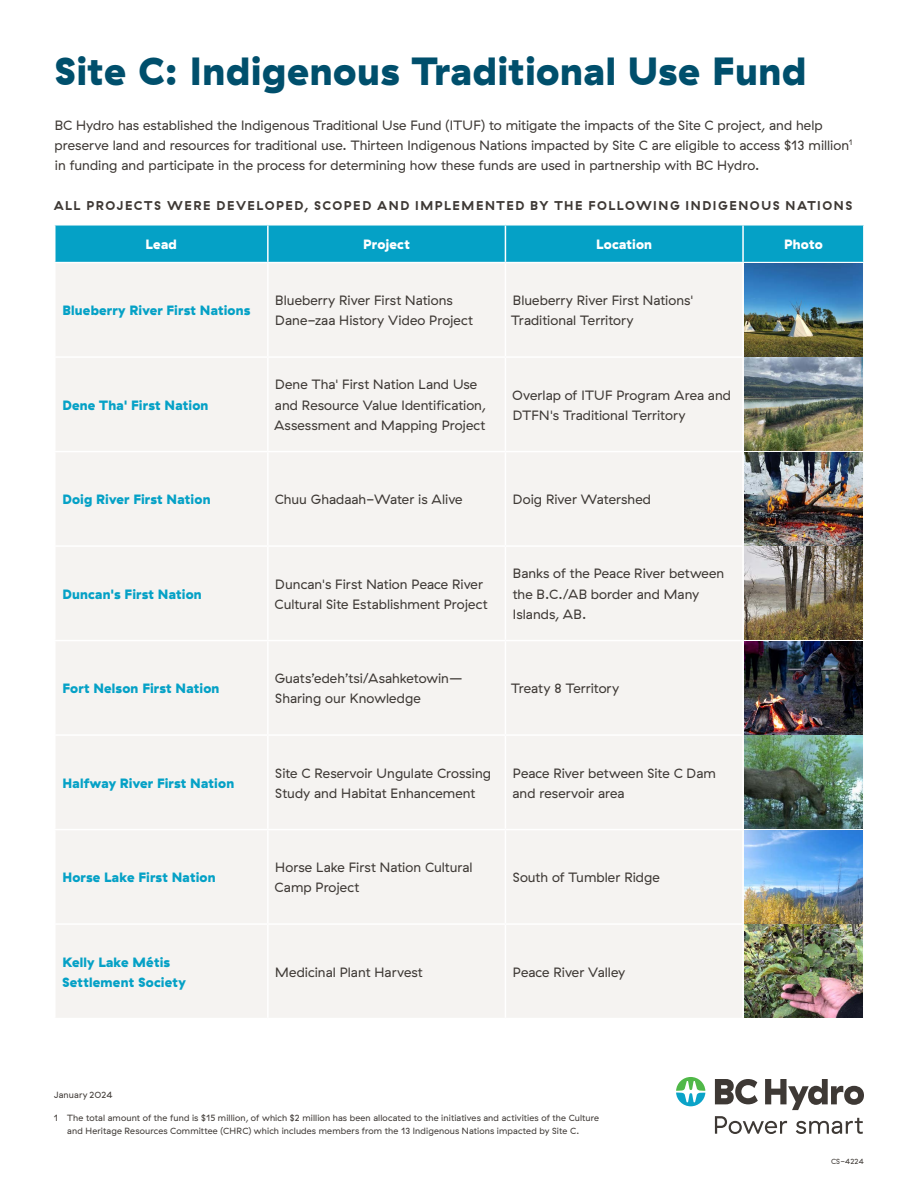
<style>
.page{position:relative;width:918px;height:1188px;background:#fff}
.page>*{position:absolute;margin:0;border:0;box-sizing:border-box;transform-origin:0 0}
.t1{font:900 39.3px "GT Haptik";letter-spacing:.01em;color:#004f6c}
.t2{font:13.5px/20.2px "GT Haptik";letter-spacing:.005em;color:#3e3935}
.t3{font:900 13.5px/20.2px "GT Haptik";letter-spacing:.01em;color:#05a1c6}
.t4{font:900 13.5px "GT Haptik";letter-spacing:.01em;color:#fff}
.t5{font:700 12.75px "GT Haptik";letter-spacing:.12em;color:#3e3935}
.t6{font:9px/13.5px "GT Haptik";letter-spacing:.015em;color:#3e3935}
.t7{font:7.5px "GT Haptik";letter-spacing:.02em;color:#3e3935}
</style>
<div class="page">
<svg style="left:676px;top:1077px;width:29px;height:29px"></svg>
<svg style="left:715px;top:1079px;width:43px;height:25px"></svg>
<svg style="left:765px;top:1079px;width:99px;height:31px"></svg>
<svg style="left:715px;top:1116px;width:72px;height:18px"></svg>
<svg style="left:796px;top:1118px;width:67px;height:16px"></svg>
<div style="left:56px;top:226px;width:807px;height:36px;background:#05a1c6"></div>
<div style="left:56px;top:264px;width:686px;height:754px;background:#f5f3f1"></div>
<hr style="left:267px;top:226px;width:2px;height:36px;background:#fff">
<hr style="left:505px;top:226px;width:1px;height:36px;background:#fff">
<hr style="left:742px;top:226px;width:2px;height:36px;background:#fff">
<hr style="left:267px;top:263px;width:2px;height:93px;background:#fff">
<hr style="left:505px;top:263px;width:1px;height:93px;background:#fff">
<hr style="left:54px;top:356px;width:214px;height:2px;background:#fff">
<hr style="left:268px;top:356px;width:237px;height:2px;background:#fff">
<hr style="left:267px;top:358px;width:2px;height:93px;background:#fff">
<hr style="left:505px;top:356px;width:238px;height:2px;background:#fff">
<hr style="left:505px;top:358px;width:1px;height:93px;background:#fff">
<hr style="left:54px;top:451px;width:214px;height:1px;background:#fff">
<hr style="left:268px;top:451px;width:237px;height:1px;background:#fff">
<hr style="left:267px;top:452px;width:2px;height:93px;background:#fff">
<hr style="left:505px;top:451px;width:238px;height:1px;background:#fff">
<hr style="left:505px;top:452px;width:1px;height:93px;background:#fff">
<hr style="left:54px;top:545px;width:214px;height:2px;background:#fff">
<hr style="left:268px;top:545px;width:237px;height:2px;background:#fff">
<hr style="left:267px;top:547px;width:2px;height:93px;background:#fff">
<hr style="left:505px;top:545px;width:238px;height:2px;background:#fff">
<hr style="left:505px;top:547px;width:1px;height:93px;background:#fff">
<hr style="left:54px;top:640px;width:214px;height:1px;background:#fff">
<hr style="left:268px;top:640px;width:237px;height:1px;background:#fff">
<hr style="left:267px;top:641px;width:2px;height:93px;background:#fff">
<hr style="left:505px;top:640px;width:238px;height:1px;background:#fff">
<hr style="left:505px;top:641px;width:1px;height:93px;background:#fff">
<hr style="left:54px;top:734px;width:214px;height:2px;background:#fff">
<hr style="left:268px;top:734px;width:237px;height:2px;background:#fff">
<hr style="left:267px;top:736px;width:2px;height:93px;background:#fff">
<hr style="left:505px;top:734px;width:238px;height:2px;background:#fff">
<hr style="left:505px;top:736px;width:1px;height:93px;background:#fff">
<hr style="left:54px;top:829px;width:214px;height:1px;background:#fff">
<hr style="left:268px;top:829px;width:237px;height:1px;background:#fff">
<hr style="left:267px;top:830px;width:2px;height:93px;background:#fff">
<hr style="left:505px;top:829px;width:238px;height:1px;background:#fff">
<hr style="left:505px;top:830px;width:1px;height:93px;background:#fff">
<hr style="left:54px;top:923px;width:214px;height:2px;background:#fff">
<hr style="left:268px;top:923px;width:237px;height:2px;background:#fff">
<hr style="left:267px;top:925px;width:2px;height:93px;background:#fff">
<hr style="left:505px;top:923px;width:238px;height:2px;background:#fff">
<hr style="left:505px;top:925px;width:1px;height:93px;background:#fff">
<img style="left:744px;top:263px;width:119px;height:93px">
<img style="left:744px;top:358px;width:119px;height:187px">
<img style="left:744px;top:547px;width:119px;height:187px">
<img style="left:744px;top:736px;width:119px;height:187px">
<img style="left:744px;top:925px;width:119px;height:93px">
<h1 class="t1" style="left:54px;top:46px;width:754px">Site C: Indigenous Traditional Use Fund</h1>
<p class="t2" style="left:55px;top:115px;width:799px">BC Hydro has established the Indigenous Traditional Use Fund (ITUF) to mitigate the impacts of the Site C project, and help preserve land and resources for traditional use. Thirteen Indigenous Nations impacted by Site C are eligible to access $13 million<sup>1 </sup>in funding and participate in the process for determining how these funds are used in partnership with BC Hydro.</p>
<p class="t5" style="left:54px;top:198px;width:800px">ALL PROJECTS WERE DEVELOPED, SCOPED AND IMPLEMENTED BY THE FOLLOWING INDIGENOUS NATIONS</p>
<p class="t4" style="left:146px;top:236px;width:33px">Lead</p>
<p class="t4" style="left:363px;top:236px;width:48px">Project</p>
<p class="t4" style="left:596px;top:236px;width:57px">Location</p>
<p class="t4" style="left:784px;top:236px;width:40px">Photo</p>
<p class="t3" style="left:62px;top:301px;width:190px">Blueberry River First Nations</p>
<p class="t2" style="left:275px;top:290px;width:199px">Blueberry River First Nations<br>Dane-zaa History Video Project</p>
<p class="t2" style="left:511px;top:290px;width:184px">Blueberry River First Nations'<br>Traditional Territory</p>
<p class="t3" style="left:62px;top:395px;width:148px">Dene Tha' First Nation</p>
<p class="t2" style="left:274px;top:375px;width:213px">Dene Tha' First Nation Land Use and Resource Value Identification,<br>Assessment and Mapping Project</p>
<p class="t2" style="left:512px;top:385px;width:220px">Overlap of ITUF Program Area and<br>DTFN's Traditional Territory</p>
<p class="t3" style="left:62px;top:490px;width:150px">Doig River First Nation</p>
<p class="t2" style="left:275px;top:490px;width:189px">Chuu Ghadaah-Water is Alive</p>
<p class="t2" style="left:513px;top:490px;width:140px">Doig River Watershed</p>
<p class="t3" style="left:62px;top:584px;width:141px">Duncan's First Nation</p>
<p class="t2" style="left:275px;top:574px;width:214px">Duncan's First Nation Peace River<br>Cultural Site Establishment Project</p>
<p class="t2" style="left:513px;top:564px;width:213px">Banks of the Peace River between the B.C./AB border and Many<br>Islands, AB.</p>
<p class="t3" style="left:62px;top:679px;width:159px">Fort Nelson First Nation</p>
<p class="t2" style="left:275px;top:668px;width:189px">Guats’edeh’tsi/Asahketowin—<br>Sharing our Knowledge</p>
<p class="t2" style="left:511px;top:679px;width:109px">Treaty 8 Territory</p>
<p class="t3" style="left:62px;top:773px;width:173px">Halfway River First Nation</p>
<p class="t2" style="left:275px;top:763px;width:217px">Site C Reservoir Ungulate Crossing<br>Study and Habitat Enhancement</p>
<p class="t2" style="left:513px;top:763px;width:205px">Peace River between Site C Dam and reservoir area</p>
<p class="t3" style="left:62px;top:868px;width:155px">Horse Lake First Nation</p>
<p class="t2" style="left:275px;top:857px;width:199px">Horse Lake First Nation Cultural<br>Camp Project</p>
<p class="t2" style="left:513px;top:868px;width:149px">South of Tumbler Ridge</p>
<p class="t3" style="left:62px;top:952px;width:125px">Kelly Lake Métis<br>Settlement Society</p>
<p class="t2" style="left:275px;top:962px;width:149px">Medicinal Plant Harvest</p>
<p class="t2" style="left:513px;top:962px;width:114px">Peace River Valley</p>
<p class="t6" style="left:54px;top:1088px;width:60px">January 2024</p>
<p class="t6" style="left:67px;top:1111px;width:533px;text-indent:-13px">1 The total amount of the fund is $15 million, of which $2 million has been allocated to the initiatives and activities of the Culture and Heritage Resources Committee (CHRC) which includes members from the 13 Indigenous Nations impacted by Site C.</p>
<p class="t7" style="left:831px;top:1157px;width:34px">CS-4224</p>
</div>
